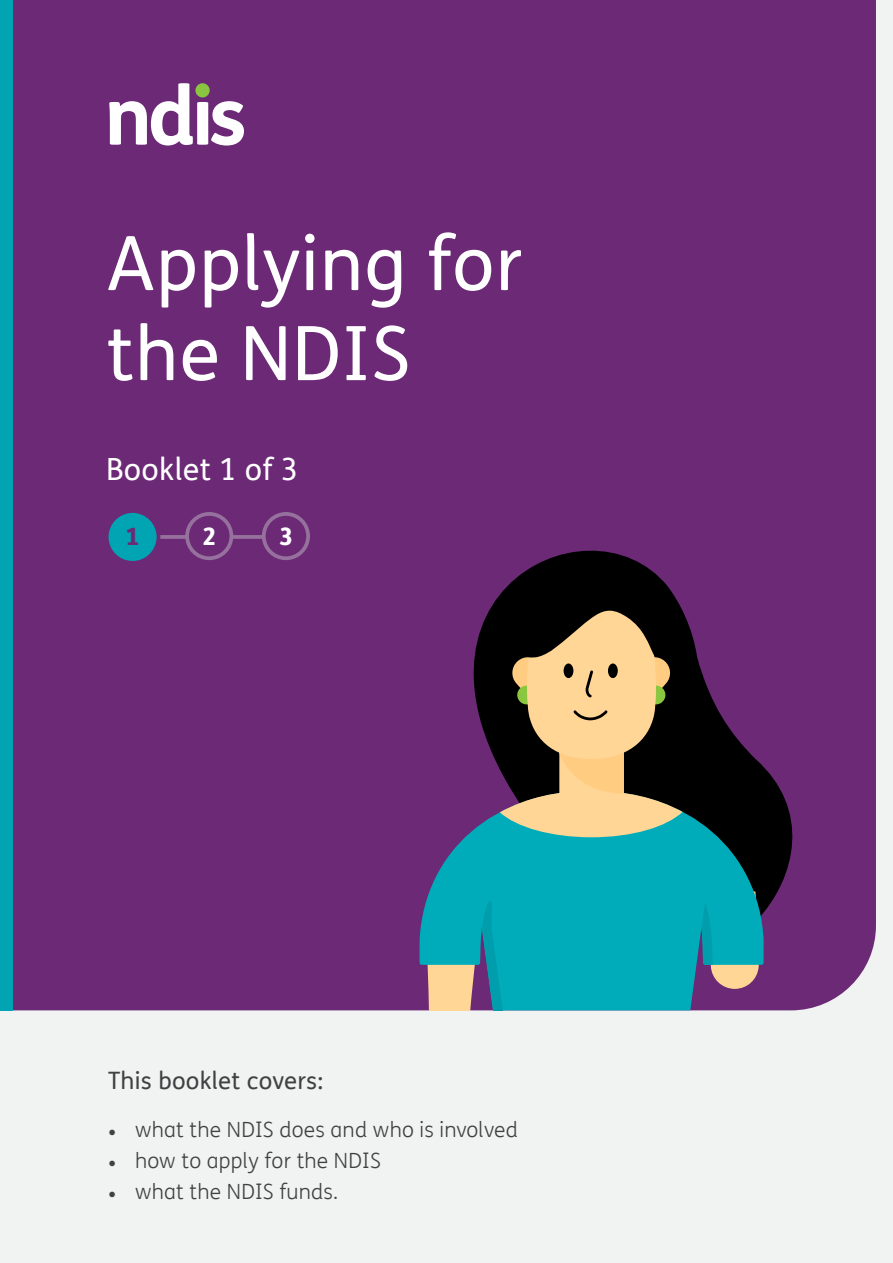
<style>
.page{position:relative;width:893px;height:1263px;background:#f1f2f2}
.page>*{position:absolute;margin:0;border:0;box-sizing:border-box;transform-origin:0 0}
.t1{font:75px/90px "FS Me Pro";letter-spacing:.01em;color:#fff}
.t2{font:30.6px "FS Me Pro";letter-spacing:.01em;color:#fff}
.t3{font:24px "FS Me Pro";letter-spacing:.01em;color:#414042}
.t4{font:800 24px "FS Me Pro";color:#fff}
.t5{font:800 24px "FS Me Pro";color:#6b2976}
.t6{font:300 21px "FS Me Pro";letter-spacing:.01em;color:#414042}
.s1{font-family:"Minion Pro";font-weight:400}
</style>
<div class="page">
<div style="left:13px;top:0;width:863px;height:1010px;background:#6b2976"></div>
<div style="left:0;top:0;width:13px;height:1010px;background:#00a4b3"></div>
<svg style="left:94px;top:71px;width:166px;height:86px"></svg>
<div style="left:195px;top:83px;width:15px;height:14px;background:#89c541;border-radius:50%"></div>
<svg style="left:378px;top:506px;width:433px;height:414px;background:#5a2263"></svg>
<svg style="left:420px;top:791px;width:344px;height:174px;background:#1d546f"></svg>
<svg style="left:419px;top:855px;width:340px;height:155px;background:#17a1b0"></svg>
<svg style="left:500px;top:573px;width:183px;height:264px;background:#7e6d4f"></svg>
<hr style="left:133px;top:535px;width:153px;height:4px;background:#97719d">
<div style="left:187px;top:514px;width:44px;height:44px;background:#6b2976;border-radius:50%"></div>
<div style="left:185px;top:512px;width:48px;height:48px;border:4px solid #97719d;border-radius:50%"></div>
<div style="left:264px;top:514px;width:44px;height:44px;background:#6b2976;border-radius:50%"></div>
<div style="left:262px;top:512px;width:48px;height:48px;border:4px solid #97719d;border-radius:50%"></div>
<div style="left:107px;top:511px;width:51px;height:52px;background:#00a4b3;border-radius:50%"></div>
<div style="left:105px;top:509px;width:55px;height:56px;border:4px solid #6b2976;border-radius:50%"></div>
<h1 class="t1" style="left:106px;top:217px;width:417px">Applying for the NDIS</h1>
<h2 class="t2" style="left:106px;top:448px;width:194px">Booklet 1 of 3</h2>
<p class="t5" style="left:126px;top:517px;width:16px">1</p>
<p class="t4" style="left:202px;top:517px;width:16px">2</p>
<p class="t4" style="left:279px;top:517px;width:16px">3</p>
<p class="t3" style="left:108px;top:1064px;width:217px">This booklet covers:</p>
<p class="t6" style="left:108px;top:1115px;width:411px"><span class="s1">•</span> what the NDIS does and who is involved</p>
<p class="t6" style="left:108px;top:1146px;width:274px"><span class="s1">•</span> how to apply for the NDIS</p>
<p class="t6" style="left:108px;top:1177px;width:232px"><span class="s1">•</span> what the NDIS funds.</p>
</div>
